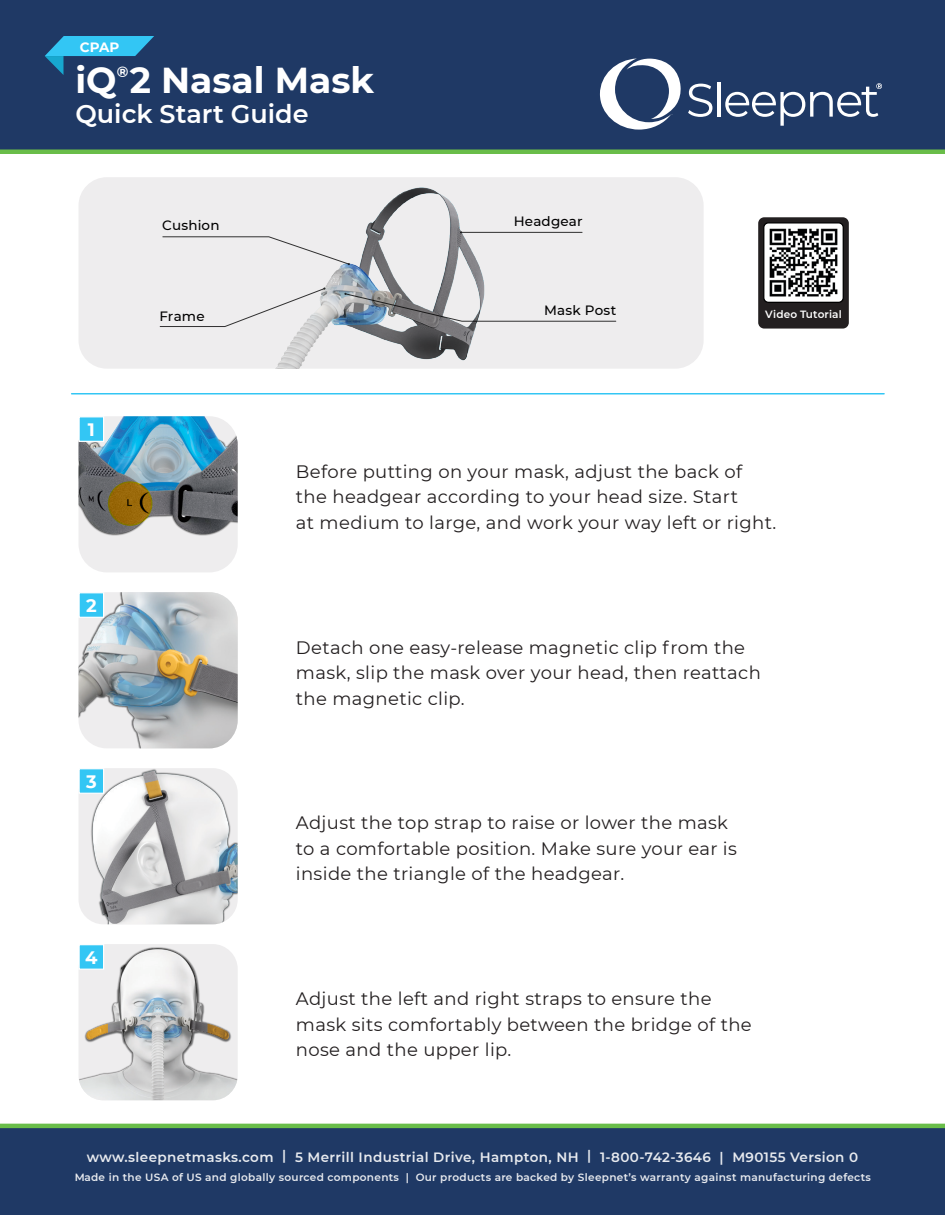
<style>
.page{position:relative;width:945px;height:1215px;background:#fff}
.page>*{position:absolute;margin:0;border:0;box-sizing:border-box;transform-origin:0 0}
.t1{font:700 36px "Montserrat";color:#fff}
.t2{font:600 25.5px "Montserrat";color:#fff}
.t3{font:18px/25.5px "Montserrat";letter-spacing:.02em;color:#231f20}
.t4{font:700 18px "Montserrat";color:#fff}
.t5{font:700 14.85px "Montserrat";color:#fff}
.t6{font:600 13.5px "Montserrat";letter-spacing:.03em;color:#fff}
.t7{font:500 13.5px "Montserrat";letter-spacing:.015em;color:#000}
.t8{font:700 13.5px "Montserrat";color:#fff}
.t9{font:600 10.5px "Montserrat";letter-spacing:.03em;color:#fff}
</style>
<div class="page">
<div style="left:0;top:1126px;width:945px;height:89px;background:#1f3965"></div>
<hr style="left:0;top:1124px;width:945px;height:4px;background:#69bd49">
<div style="left:0;top:0;width:945px;height:152px;background:#1f3965"></div>
<div style="left:0;top:149px;width:945px;height:5px;background:#69bd49"></div>
<svg style="left:45px;top:36px;width:109px;height:39px"></svg>
<svg style="left:600px;top:59px;width:81px;height:70px"></svg>
<svg style="left:688px;top:84px;width:24px;height:33px"></svg>
<hr style="left:717px;top:82px;width:3px;height:35px;background:#fff">
<svg style="left:725px;top:83px;width:157px;height:43px"></svg>
<img style="left:79px;top:416px;width:159px;height:156px">
<img style="left:79px;top:592px;width:159px;height:156px">
<img style="left:79px;top:768px;width:159px;height:156px">
<img style="left:79px;top:944px;width:159px;height:156px">
<svg style="left:109px;top:482px;width:43px;height:43px"></svg>
<div style="left:108px;top:481px;width:44px;height:45px;border:1px solid #feef3c;border-radius:50%"></div>
<div style="left:79px;top:177px;width:625px;height:192px;background:#eeedee;border-radius:28px"></div>
<img style="left:275px;top:187px;width:225px;height:182px">
<svg style="left:344px;top:293px;width:273px;height:29px"></svg>
<svg style="left:162px;top:236px;width:188px;height:29px"></svg>
<hr style="left:461px;top:232px;width:121px;height:1px;background:#000">
<svg style="left:159px;top:288px;width:167px;height:39px"></svg>
<div style="left:760px;top:219px;width:87px;height:108px;background:#231f20;border-radius:5px"></div>
<div style="left:758px;top:217px;width:91px;height:112px;border:3px solid #231f20;border-radius:5px"></div>
<div style="left:764px;top:223px;width:79px;height:79px;background:#fff;border-radius:5px"></div>
<img style="left:769px;top:228px;width:69px;height:69px">
<div style="left:763px;top:222px;width:81px;height:81px;border:1px solid #000;border-radius:5px"></div>
<hr style="left:72px;top:393px;width:812px;height:1px;background:#33c6f4">
<div style="left:79px;top:416px;width:25px;height:26px;background:#33c6f4;border:1px solid #fff"></div>
<div style="left:79px;top:592px;width:25px;height:26px;background:#33c6f4;border:1px solid #fff"></div>
<div style="left:79px;top:768px;width:25px;height:26px;background:#33c6f4;border:1px solid #fff"></div>
<div style="left:79px;top:944px;width:25px;height:26px;background:#33c6f4;border:1px solid #fff"></div>
<p class="t8" style="left:80px;top:37px;width:41px">CPAP</p>
<p class="t1" style="left:75px;top:55px;width:300px">iQ 2 Nasal Mask</p>
<p class="t5" style="left:117px;top:61px;width:13px">®</p>
<p class="t2" style="left:75px;top:96px;width:235px">Quick Start Guide</p>
<p class="t4" style="left:88px;top:416px;width:9px">1</p>
<p class="t4" style="left:86px;top:592px;width:12px">2</p>
<p class="t4" style="left:86px;top:768px;width:12px">3</p>
<p class="t4" style="left:85px;top:944px;width:14px">4</p>
<p class="t7" style="left:162px;top:216px;width:59px">Cushion</p>
<p class="t7" style="left:514px;top:212px;width:70px">Headgear</p>
<p class="t7" style="left:160px;top:306px;width:47px">Frame</p>
<p class="t7" style="left:544px;top:301px;width:74px">Mask Post</p>
<p class="t9" style="left:765px;top:306px;width:78px">Video Tutorial</p>
<p class="t3" style="left:296px;top:458px;width:482px">Before putting on your mask, adjust the back of the headgear according to your head size. Start<br>at medium to large, and work your way left or right.</p>
<p class="t3" style="left:296px;top:634px;width:466px">Detach one easy-release magnetic clip from the mask, slip the mask over your head, then reattach the magnetic clip.</p>
<p class="t3" style="left:296px;top:810px;width:443px">Adjust the top strap to raise or lower the mask to a comfortable position. Make sure your ear is inside the triangle of the headgear.</p>
<p class="t3" style="left:296px;top:986px;width:457px">Adjust the left and right straps to ensure the mask sits comfortably between the bridge of the nose and the upper lip.</p>
<p class="t6" style="left:87px;top:1147px;width:773px">www.sleepnetmasks.com | 5 Merrill Industrial Drive, Hampton, NH | 1-800-742-3646 | M90155 Version 0</p>
<p class="t9" style="left:74px;top:1170px;width:798px">Made in the USA of US and globally sourced components | Our products are backed by Sleepnet’s warranty against manufacturing defects</p>
</div>
